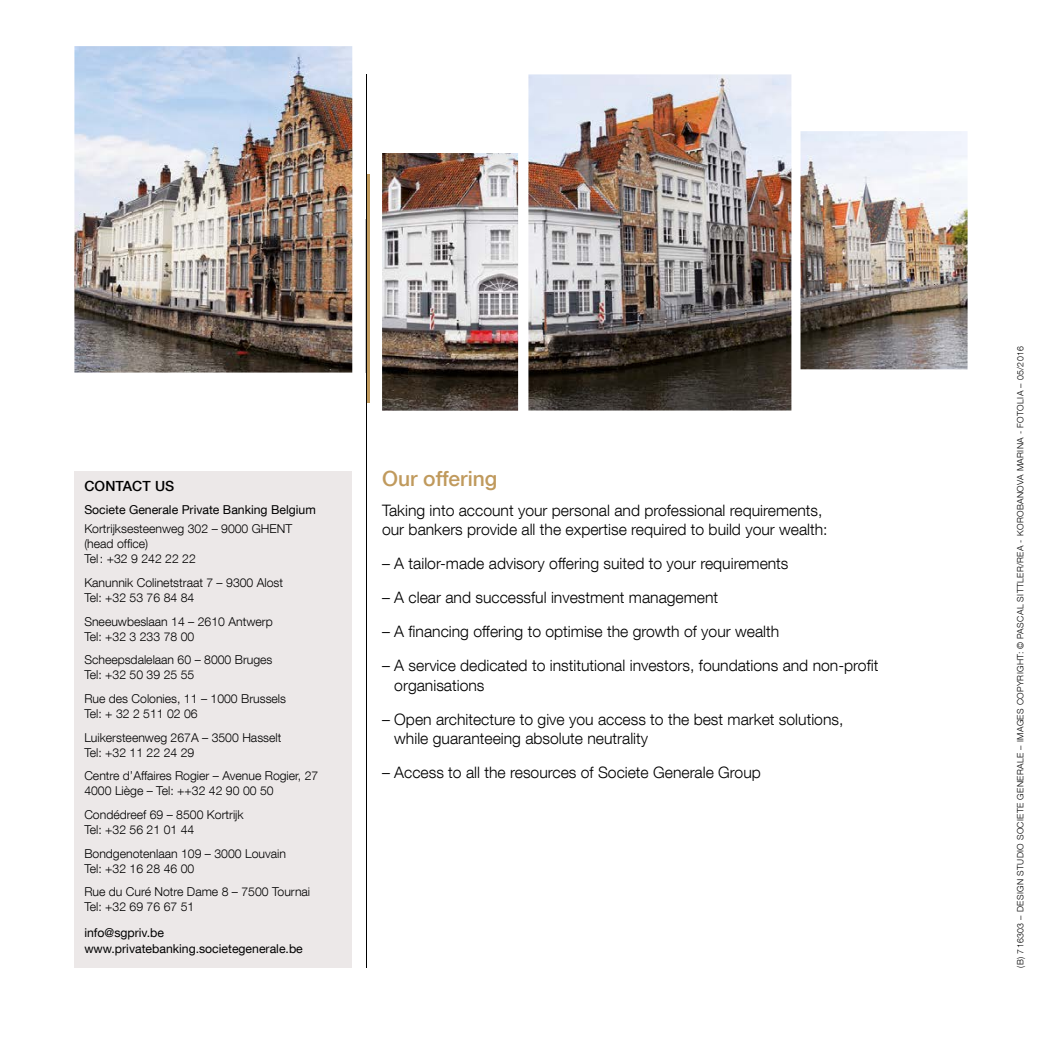
<style>
.page{position:relative;width:1042px;height:1042px;background:#fff}
.page>*{position:absolute;margin:0;border:0;box-sizing:border-box;transform-origin:0 0}
.t1{font:500 21px "Helvetica Neue LT Com";color:#c09a5d}
.t2{font:300 15.75px/19.2px "Helvetica Neue LT Com";color:#000}
.t3{font:500 14px "Helvetica Neue LT Com";letter-spacing:.01em;color:#000}
.t4{font:300 12.25px/14.9px "Helvetica Neue LT Com";color:#000}
.t5{font:12.25px/15.8px "Helvetica Neue LT Com";color:#000}
.t6{font:300 8.75px "Helvetica Neue LT Com";letter-spacing:.04em;color:#000}
</style>
<div class="page">
<hr style="left:367px;top:74px;width:1px;height:893px;background:#000">
<div style="left:74px;top:471px;width:278px;height:496px;background:#ece8e8"></div>
<img style="left:74px;top:46px;width:893px;height:365px">
<p class="t3" style="left:84px;top:478px;width:91px">CONTACT US</p>
<p class="t5" style="left:84px;top:501px;width:233px">Societe Generale Private Banking Belgium</p>
<p class="t4" style="left:84px;top:521px;width:177px">Kortrijksesteenweg 302 – 9000 GHENT (head office)<br>Tel: +32 9 242 22 22</p>
<p class="t4" style="left:84px;top:575px;width:200px">Kanunnik Colinetstraat 7 – 9300 Alost<br>Tel: +32 53 76 84 84</p>
<p class="t4" style="left:84px;top:613px;width:190px">Sneeuwbeslaan 14 – 2610 Antwerp<br>Tel: +32 3 233 78 00</p>
<p class="t4" style="left:84px;top:652px;width:190px">Scheepsdalelaan 60 – 8000 Bruges<br>Tel: +32 50 39 25 55</p>
<p class="t4" style="left:84px;top:691px;width:203px">Rue des Colonies, 11 – 1000 Brussels<br>Tel: + 32 2 511 02 06</p>
<p class="t4" style="left:84px;top:730px;width:198px">Luikersteenweg 267A – 3500 Hasselt<br>Tel: +32 11 22 24 29</p>
<p class="t4" style="left:84px;top:768px;width:236px">Centre d’Affaires Rogier – Avenue Rogier, 27<br>4000 Liège – Tel: ++32 42 90 00 50</p>
<p class="t4" style="left:84px;top:807px;width:161px">Condédreef 69 – 8500 Kortrijk<br>Tel: +32 56 21 01 44</p>
<p class="t4" style="left:84px;top:846px;width:203px">Bondgenotenlaan 109 – 3000 Louvain<br>Tel: +32 16 28 46 00</p>
<p class="t4" style="left:84px;top:884px;width:227px">Rue du Curé Notre Dame 8 – 7500 Tournai<br>Tel: +32 69 76 67 51</p>
<p class="t5" style="left:84px;top:924px;width:220px">info@sgpriv.be www.privatebanking.societegenerale.be</p>
<h1 class="t1" style="left:382px;top:466px;width:117px">Our offering</h1>
<p class="t2" style="left:382px;top:500px;width:447px">Taking into account your personal and professional requirements, our bankers provide all the expertise required to build your wealth:</p>
<p class="t2" style="left:382px;top:553px;width:408px">– A tailor-made advisory offering suited to your requirements</p>
<p class="t2" style="left:382px;top:587px;width:338px">– A clear and successful investment management</p>
<p class="t2" style="left:382px;top:622px;width:399px">– A financing offering to optimise the growth of your wealth</p>
<p class="t2" style="left:394px;top:656px;width:485px;text-indent:-12px">– A service dedicated to institutional investors, foundations and non-profit organisations</p>
<p class="t2" style="left:394px;top:709px;width:450px;text-indent:-12px">– Open architecture to give you access to the best market solutions, while guaranteeing absolute neutrality</p>
<p class="t2" style="left:382px;top:762px;width:380px">– Access to all the resources of Societe Generale Group</p>
<p class="t6" style="left:1015px;top:967px;width:623px;rotate:-90deg">(B) 716303 – design Studio Societe Generale – images copyright: © Pascal SITTLER/REA - Korobanova Marina - Fotolia – 05/2016</p>
</div>
